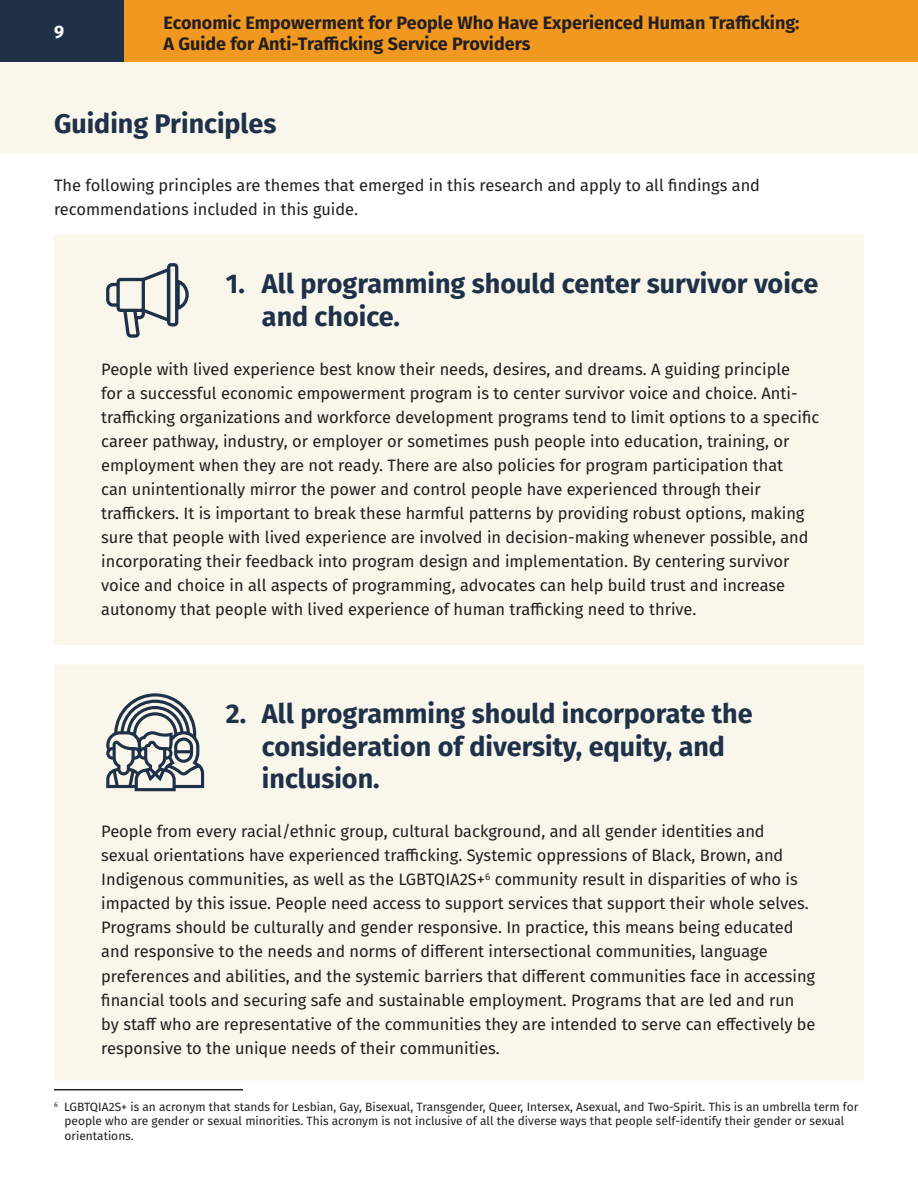
<style>
.page{position:relative;width:918px;height:1188px;background:#fff}
.page>*{position:absolute;margin:0;border:0;box-sizing:border-box;transform-origin:0 0}
.t1{font:700 27px/32.4px "Fira Sans";color:#1e3148}
.t2{font:700 18px/21.6px "Fira Sans";color:#231f20}
.t3{font:700 18px "Fira Sans";color:#fff}
.t4{font:16.5px/24px "Fira Sans";color:#231f20}
.t5{font:12px/14.4px "Fira Sans";color:#231f20}
</style>
<div class="page">
<div style="left:0;top:0;width:124px;height:62px;background:#1e3148"></div>
<div style="left:124px;top:0;width:794px;height:62px;background:#f19820"></div>
<div style="left:0;top:63px;width:918px;height:90px;background:#f9f6ec"></div>
<div style="left:54px;top:234px;width:810px;height:411px;background:#f9f6ec"></div>
<div style="left:54px;top:665px;width:810px;height:415px;background:#f9f6ec"></div>
<svg style="left:104px;top:261px;width:86px;height:78px;background:#c9cbc8"></svg>
<hr style="left:54px;top:1089px;width:189px;height:1px;background:#231f20">
<svg style="left:106px;top:693px;width:98px;height:98px;background:#a9aeb0"></svg>
<p class="t3" style="left:54px;top:16px;width:12px">9</p>
<p class="t2" style="left:164px;top:10px;width:637px">Economic Empowerment for People Who Have Experienced Human Trafficking:<br>A Guide for Anti-Trafficking Service Providers</p>
<h2 class="t1" style="left:54px;top:106px;width:224px">Guiding Principles</h2>
<p class="t4" style="left:54px;top:173px;width:707px">The following principles are themes that emerged in this research and apply to all findings and recommendations included in this guide.</p>
<p class="t1" style="left:262px;top:266px;width:558px;text-indent:-36px">1 . All programming should center survivor voice and choice .</p>
<p class="t4" style="left:101px;top:357px;width:720px">People with lived experience best know their needs, desires, and dreams. A guiding principle<br>for a successful economic empowerment program is to center survivor voice and choice. Anti&shy;trafficking organizations and workforce development programs tend to limit options to a specific career pathway, industry, or employer or sometimes push people into education, training, or employment when they are not ready. There are also policies for program participation that<br>can unintentionally mirror the power and control people have experienced through their traffickers. It is important to break these harmful patterns by providing robust options, making sure that people with lived experience are involved in decision-making whenever possible, and incorporating their feedback into program design and implementation. By centering survivor voice and choice in all aspects of programming, advocates can help build trust and increase autonomy that people with lived experience of human trafficking need to thrive.</p>
<p class="t1" style="left:262px;top:696px;width:492px;text-indent:-36px">2 . All programming should incorporate the consideration of diversity, equity, and inclusion .</p>
<p class="t4" style="left:101px;top:819px;width:716px">People from every racial/ethnic group, cultural background, and all gender identities and sexual orientations have experienced trafficking. Systemic oppressions of Black, Brown, and Indigenous communities, as well as the LGBTQIA2S+<sup>6</sup> community result in disparities of who is impacted by this issue. People need access to support services that support their whole selves.<br>Programs should be culturally and gender responsive. In practice, this means being educated and responsive to the needs and norms of different intersectional communities, language preferences and abilities, and the systemic barriers that different communities face in accessing financial tools and securing safe and sustainable employment. Programs that are led and run by staff who are representative of the communities they are intended to serve can effectively be responsive to the unique needs of their communities.</p>
<p class="t5" style="left:64px;top:1099px;width:795px;text-indent:-10px"><sup>6</sup> LGBTQIA2S+ is an acronym that stands for Lesbian, Gay, Bisexual, Transgender, Queer, Intersex, Asexual, and Two-Spirit. This is an umbrella term for people who are gender or sexual minorities. This acronym is not inclusive of all the diverse ways that people self-identify their gender or sexual orientations.</p>
</div>
